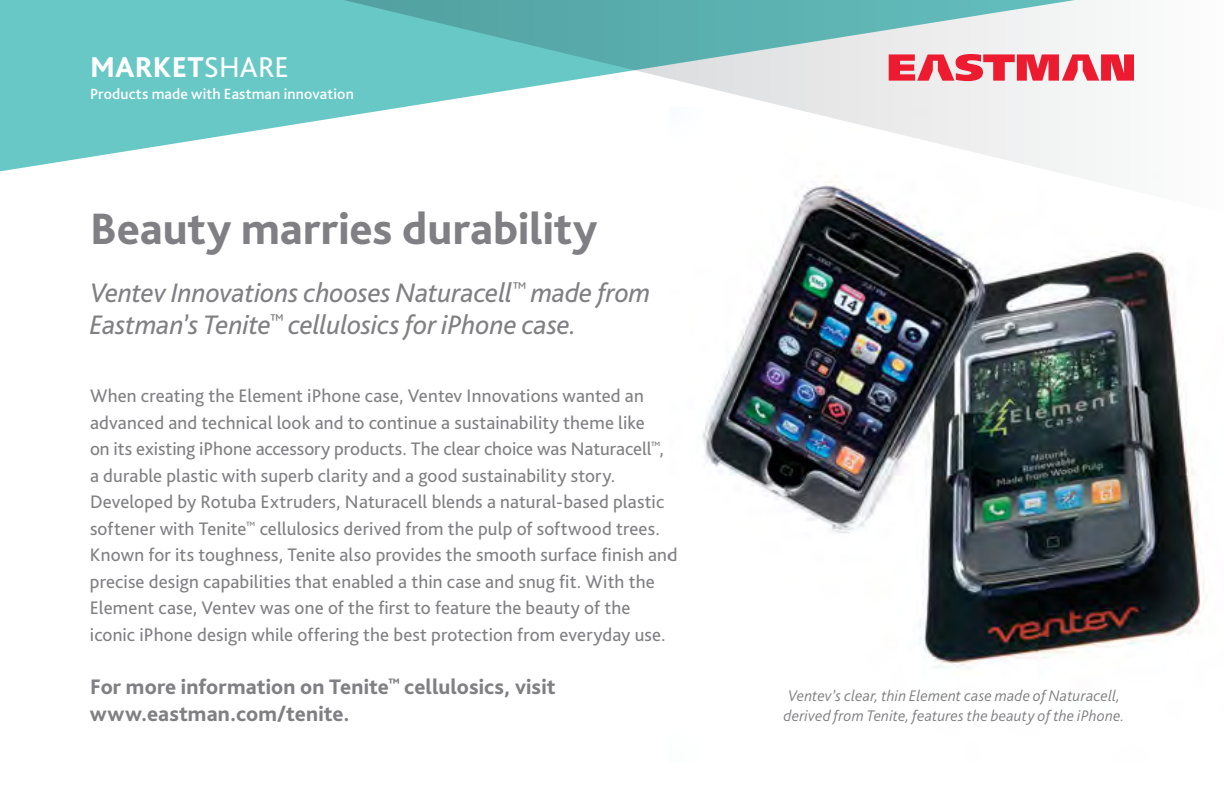
<style>
.page{position:relative;width:1224px;height:792px;background:#fff}
.page>*{position:absolute;margin:0;border:0;box-sizing:border-box;transform-origin:0 0}
.t1{font:800 46px "Bliss Pro";color:#807f83}
.t2{font:800 30px "Bliss Pro";letter-spacing:.01em;color:#fff}
.sub_title{font:italic 28px/32px "Bliss Pro";letter-spacing:-.005em;color:#807f83}
.body_copy__para_befo{font:800 22px/26.6px "Bliss Pro";letter-spacing:.005em;color:#807f83}
.body_copy__para_befo-2{font:19px/26.6px "Bliss Pro";letter-spacing:.005em;color:#807f83}
.captions{font:italic 300 16px/20px "Bliss Pro";letter-spacing:.015em;color:#807f83}
.contents_basis{font:500 15.6px "Bliss Pro";letter-spacing:.01em;color:#fff}
.s1{font-weight:400}
</style>
<div class="page">
<svg style="left:0;top:0;width:271px;height:171px;background:#7acecd"></svg>
<svg style="left:271px;top:0;width:824px;height:129px"></svg>
<svg style="left:889px;top:54px;width:245px;height:27px"></svg>
<img style="left:670px;top:107px;width:537px;height:561px">
<p class="t2" style="left:90px;top:48px;width:200px">MARKET<span class="s1">SHARE</span></p>
<p class="contents_basis" style="left:90px;top:84px;width:265px">Products made with Eastman innovation</p>
<p class="t1" style="left:90px;top:200px;width:509px">Beauty marries durability</p>
<p class="sub_title" style="left:90px;top:276px;width:562px">Ventev Innovations chooses Naturacell<sup>™</sup> made from<br>Eastman’s Tenite<sup>™</sup> cellulosics for iPhone case.</p>
<p class="body_copy__para_befo-2" style="left:90px;top:382px;width:589px">When creating the Element iPhone case, Ventev Innovations wanted an advanced and technical look and to continue a sustainability theme like<br>on its existing iPhone accessory products. The clear choice was Naturacell<sup>™</sup>, a durable plastic with superb clarity and a good sustainability story.<br>Developed by Rotuba Extruders, Naturacell blends a natural-based plastic softener with Tenite<sup>™</sup> cellulosics derived from the pulp of softwood trees.<br>Known for its toughness, Tenite also provides the smooth surface finish and precise design capabilities that enabled a thin case and snug fit. With the Element case, Ventev was one of the first to feature the beauty of the iconic iPhone design while offering the best protection from everyday use.</p>
<p class="body_copy__para_befo" style="left:90px;top:673px;width:467px">For more information on Tenite<sup>™</sup> cellulosics, visit www.eastman.com/tenite.</p>
<p class="captions" style="left:784px;top:685px;width:342px">Ventev’s clear, thin Element case made of Naturacell, derived from Tenite, features the beauty of the iPhone.</p>
</div>
